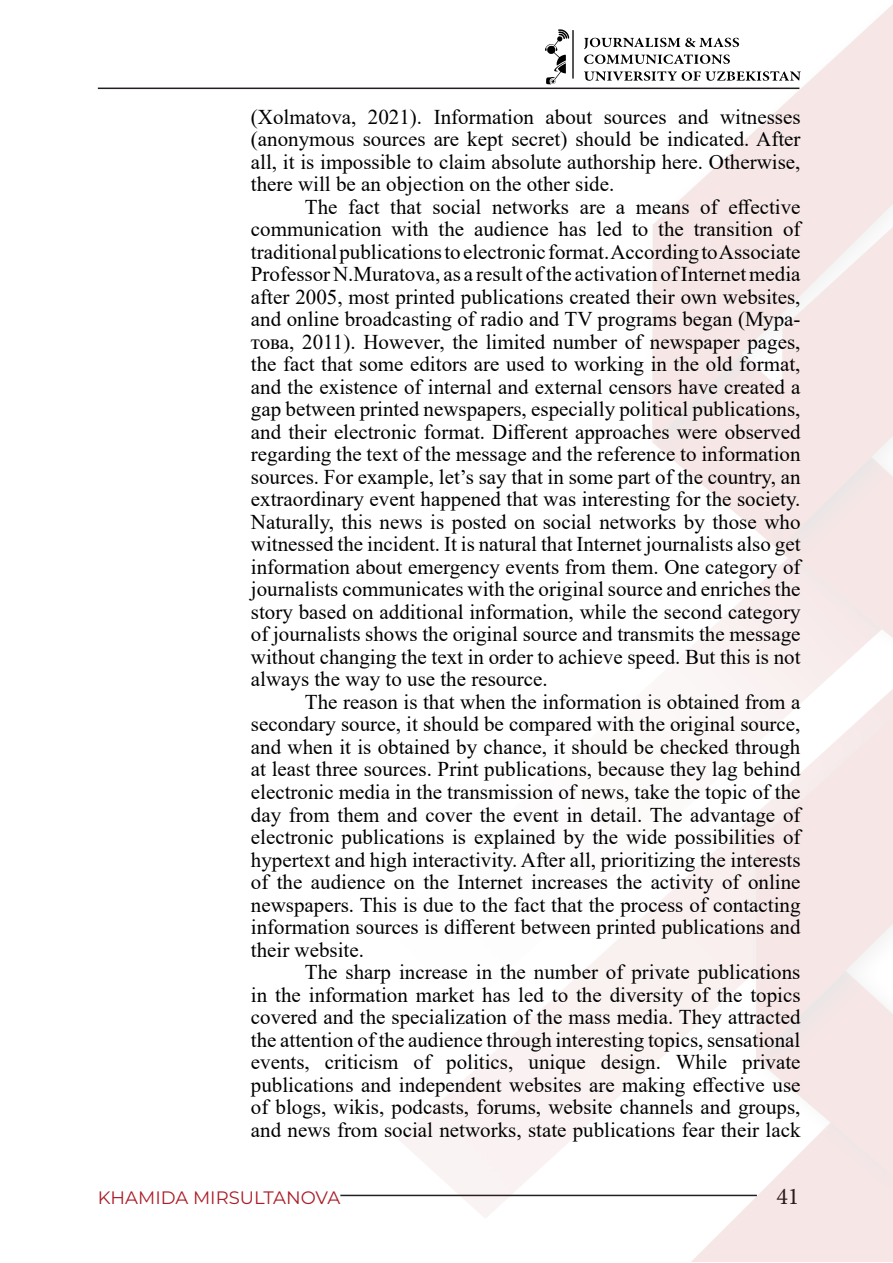
<style>
.page{position:relative;width:893px;height:1263px;background:#fff}
.page>*{position:absolute;margin:0;border:0;box-sizing:border-box;transform-origin:0 0}
.t1{font:24px "Minion Pro";color:#231f20}
.Загаловка{font:21px/22.5px "Times New Roman";color:#000001;text-align:justify}
.t2{font:18px "Montserrat";color:#ab1e29}
</style>
<div class="page">
<img style="left:97px;top:4px;width:796px;height:1258px">
<p class="Загаловка" style="left:251px;top:105px;width:551px">(Xolmatova, 2021). Information about sources and witnesses (anonymous sources are kept secret) should be indicated. After all, it is impossible to claim absolute authorship here. Otherwise, there will be an objection on the other side.</p>
<p class="Загаловка" style="left:251px;top:195px;width:551px;text-indent:54px">The fact that social networks are a means of effective communication with the audience has led to the transition of traditional publications to electronic format. According to Associate Professor N.Muratova, as a result of the activation of Internet media after 2005, most printed publications created their own websites, and online broadcasting of radio and TV programs began (Мура&shy;това, 2011). However, the limited number of newspaper pages, the fact that some editors are used to working in the old format, and the existence of internal and external censors have created a gap between printed newspapers, especially political publications, and their electronic format. Different approaches were observed regarding the text of the message and the reference to information sources. For example, let’s say that in some part of the country, an extraordinary event happened that was interesting for the society.<br>Naturally, this news is posted on social networks by those who witnessed the incident. It is natural that Internet journalists also get information about emergency events from them. One category of journalists communicates with the original source and enriches the story based on additional information, while the second category of journalists shows the original source and transmits the message without changing the text in order to achieve speed. But this is not always the way to use the resource.</p>
<p class="Загаловка" style="left:251px;top:690px;width:551px;text-indent:54px">The reason is that when the information is obtained from a secondary source, it should be compared with the original source, and when it is obtained by chance, it should be checked through at least three sources. Print publications, because they lag behind electronic media in the transmission of news, take the topic of the day from them and cover the event in detail. The advantage of electronic publications is explained by the wide possibilities of hypertext and high interactivity. After all, prioritizing the interests of the audience on the Internet increases the activity of online newspapers. This is due to the fact that the process of contacting information sources is different between printed publications and their website.</p>
<p class="Загаловка" style="left:251px;top:960px;width:551px;text-indent:54px">The sharp increase in the number of private publications in the information market has led to the diversity of the topics covered and the specialization of the mass media. They attracted the attention of the audience through interesting topics, sensational events, criticism of politics, unique design. While private publications and independent websites are making effective use of blogs, wikis, podcasts, forums, website channels and groups, and news from social networks, state publications fear their lack</p>
<p class="t2" style="left:98px;top:1185px;width:244px">KHAMIDA MIRSULTANOVA</p>
<p class="t1" style="left:776px;top:1180px;width:25px">41</p>
</div>
